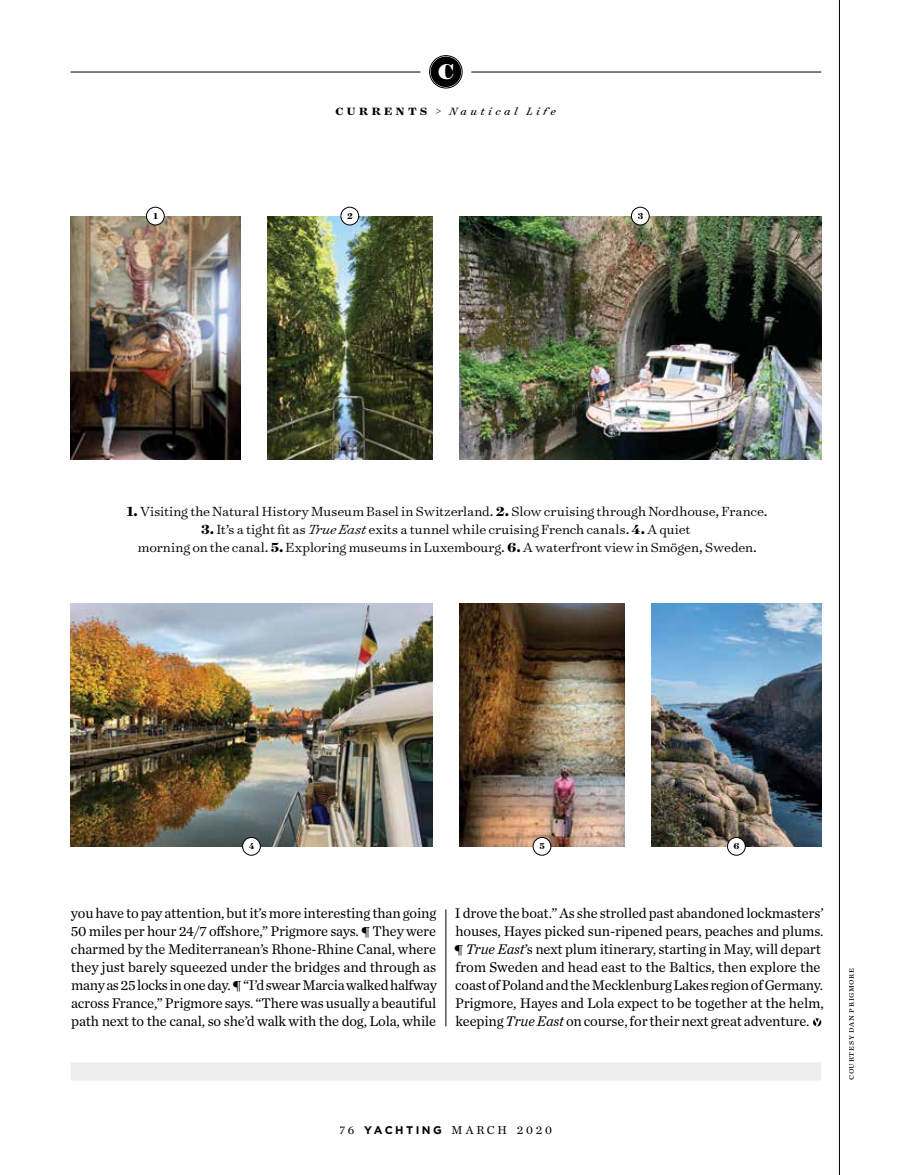
<style>
.page{position:relative;width:905px;height:1175px;background:#fff}
.page>*{position:absolute;margin:0;border:0;box-sizing:border-box;transform-origin:0 0}
.t1{font:900 24.3px "Surveyor Display";color:#fff}
.t2{font:300 15px/18px "Surveyor Text";letter-spacing:-.005em;color:#000;text-align:center}
.t3{font:14.7px/18px "Chronicle Text G1";letter-spacing:-.01em;color:#000;text-align:justify}
.t4{font:italic 12px "Surveyor Text";letter-spacing:.285em;color:#000}
.t5{font:12px "Chronicle Text G1";letter-spacing:.23em;color:#000}
.t6{font:700 9.75px "Surveyor Text";color:#000}
.t7{font:9px "Chronicle Text G1";letter-spacing:.065em;color:#000}
.s1{font-weight:700;font-style:normal}
.s2{font-weight:500;font-style:normal}
.s3{font-weight:700}
.s4{font-style:italic}
.s5{font-family:"Gotham";font-weight:700;font-size:11.1px}
</style>
<div class="page">
<hr style="left:839px;top:0;width:1px;height:1174px;background:#000">
<hr style="left:445px;top:909px;width:1px;height:117px;background:#000">
<hr style="left:471px;top:72px;width:350px;height:1px;background:#000">
<hr style="left:71px;top:72px;width:349px;height:1px;background:#000">
<div style="left:430px;top:57px;width:31px;height:30px;background:#000;border-radius:50%"></div>
<div style="left:429px;top:55px;width:33px;height:33px;border:1px solid #000;border-radius:50%"></div>
<div style="left:431px;top:57px;width:29px;height:29px;border:1px solid #000;border-radius:50%"></div>
<svg style="left:813px;top:1018px;width:7px;height:8px"></svg>
<img style="left:70px;top:216px;width:170px;height:243px">
<img style="left:459px;top:216px;width:362px;height:243px">
<img style="left:267px;top:216px;width:165px;height:243px">
<img style="left:70px;top:603px;width:362px;height:243px">
<img style="left:459px;top:603px;width:165px;height:243px">
<img style="left:651px;top:603px;width:170px;height:243px">
<div style="left:146px;top:207px;width:18px;height:18px;background:#fff;border-radius:50%"></div>
<div style="left:146px;top:207px;width:18px;height:18px;border:1px solid #000;border-radius:50%"></div>
<div style="left:242px;top:837px;width:18px;height:18px;background:#fff;border-radius:50%"></div>
<div style="left:242px;top:837px;width:18px;height:18px;border:1px solid #000;border-radius:50%"></div>
<div style="left:341px;top:207px;width:17px;height:18px;background:#fff;border-radius:50%"></div>
<div style="left:341px;top:207px;width:18px;height:18px;border:1px solid #000;border-radius:50%"></div>
<div style="left:533px;top:837px;width:18px;height:18px;background:#fff;border-radius:50%"></div>
<div style="left:533px;top:837px;width:18px;height:18px;border:1px solid #000;border-radius:50%"></div>
<div style="left:631px;top:207px;width:18px;height:18px;background:#fff;border-radius:50%"></div>
<div style="left:631px;top:207px;width:18px;height:18px;border:1px solid #000;border-radius:50%"></div>
<div style="left:727px;top:837px;width:18px;height:18px;background:#fff;border-radius:50%"></div>
<div style="left:727px;top:837px;width:18px;height:18px;border:1px solid #000;border-radius:50%"></div>
<div style="left:70px;top:1062px;width:751px;height:18px;background:#ededee"></div>
<p class="t6" style="left:153px;top:210px;width:6px">1</p>
<h1 class="t1" style="left:438px;top:56px;width:17px">C</h1>
<p class="t4" style="left:335px;top:104px;width:222px"><span class="s1">CURRENTS</span> <span class="s2">&gt;</span> Nautical Life</p>
<p class="t6" style="left:347px;top:210px;width:7px">2</p>
<p class="t6" style="left:637px;top:210px;width:7px">3</p>
<p class="t2" style="left:127px;top:502px;width:642px"><span class="s3">1.</span> Visiting the Natural History Museum Basel in Switzerland. <span class="s3">2.</span> Slow cruising through Nordhouse, France.</p>
<p class="t2" style="left:138px;top:520px;width:620px"><span class="s3">3.</span> It’s a tight fit as <span class="s4">True East</span> exits a tunnel while cruising French canals. <span class="s3">4.</span> A quiet<br>morning on the canal. <span class="s3">5.</span> Exploring museums in Luxembourg. <span class="s3">6.</span> A waterfront view in Smögen, Sweden.</p>
<p class="t6" style="left:249px;top:840px;width:7px">4</p>
<p class="t6" style="left:539px;top:840px;width:7px">5</p>
<p class="t6" style="left:733px;top:840px;width:8px">6</p>
<p class="t3" style="left:71px;top:903px;width:367px">you have to pay attention, but it’s more interesting than going 50 miles per hour 24/7 offshore,” Prigmore says. ¶ They were charmed by the Mediterranean’s Rhone-Rhine Canal, where they just barely squeezed under the bridges and through as many as 25 locks in one day. ¶ “I’d swear Marcia walked halfway across France,” Prigmore says. “There was usually a beautiful path next to the canal, so she’d walk with the dog, Lola, while</p>
<p class="t3" style="left:454px;top:903px;width:371px;text-align:left">I drove the boat.” As she strolled past abandoned lockmasters’ houses, Hayes picked sun-ripened pears, peaches and plums. ¶ <span class="s4">True East</span>’s next plum itinerary, starting in May, will depart from Sweden and head east to the Baltics, then explore the coast of Poland and the Mecklenburg Lakes region of Germany.<br>Prigmore, Hayes and Lola expect to be together at the helm, keeping <span class="s4">True East</span> on course, for their next great adventure.</p>
<p class="t5" style="left:340px;top:1121px;width:214px">76 <span class="s5">YACHTING</span> MARCH 2020</p>
<p class="t7" style="left:844px;top:1080px;width:114px;rotate:-90deg">courtesy dan prigmore</p>
</div>
